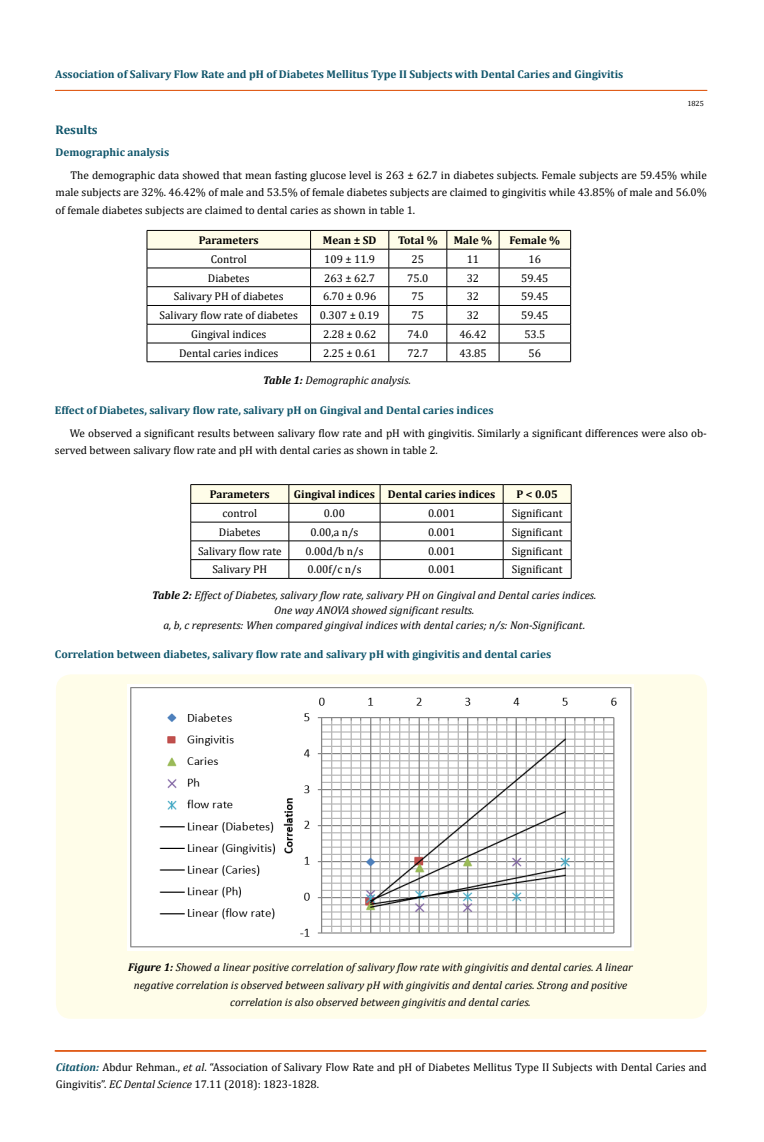
<style>
.page{position:relative;width:764px;height:1142px;background:#fff}
.page>*{position:absolute;margin:0;border:0;box-sizing:border-box;transform-origin:0 0}
.t1{font:700 12.5px "Cambria";color:#0e546a}
.t2{font:11.25px/17.5px "Cambria";color:#000}
.t3{font:italic 11.25px/15px "Cambria";color:#000;text-align:center}
.t4{font:700 11.25px "Cambria";color:#0e546a}
.t5{font:700 11.25px "Cambria";color:#000}
.t6{font:7.5px "Cambria";color:#000}
.s1{font-weight:700}
.s2{font-weight:700;font-style:italic;color:#0e546a}
.s3{font-style:italic}
</style>
<div class="page">
<hr style="left:56px;top:90px;width:651px;height:1px;background:#e05d1a">
<div style="left:55px;top:1050px;width:651px;height:1px;border:1px solid #e05d1a"></div>
<svg style="left:147px;top:230px;width:424px;height:131px"></svg>
<hr style="left:147px;top:361px;width:163px;height:1px;background:#000">
<hr style="left:310px;top:361px;width:79px;height:1px;background:#000">
<hr style="left:389px;top:361px;width:58px;height:1px;background:#000">
<hr style="left:447px;top:361px;width:52px;height:1px;background:#000">
<hr style="left:499px;top:361px;width:72px;height:1px;background:#000">
<svg style="left:190px;top:484px;width:382px;height:94px"></svg>
<hr style="left:191px;top:578px;width:98px;height:1px;background:#000">
<hr style="left:289px;top:578px;width:91px;height:1px;background:#000">
<hr style="left:380px;top:578px;width:123px;height:1px;background:#000">
<hr style="left:503px;top:578px;width:68px;height:1px;background:#000">
<div style="left:56px;top:674px;width:651px;height:344px;background:#fffde9;border-radius:15px"></div>
<img style="left:128px;top:684px;width:505px;height:266px">
<p class="t4" style="left:55px;top:66px;width:570px">Association of Salivary Flow Rate and pH of Diabetes Mellitus Type II Subjects with Dental Caries and Gingivitis</p>
<p class="t6" style="left:687px;top:99px;width:18px">1825</p>
<p class="t1" style="left:56px;top:121px;width:44px">Results</p>
<p class="t4" style="left:56px;top:145px;width:115px">Demographic analysis</p>
<p class="t2" style="left:56px;top:166px;width:653px;text-align:justify;text-indent:15px">The demographic data showed that mean fasting glucose level is 263 ± 62.7 in diabetes subjects. Female subjects are 59.45% while male subjects are 32%. 46.42% of male and 53.5% of female diabetes subjects are claimed to gingivitis while 43.85% of male and 56.0% of female diabetes subjects are claimed to dental caries as shown in table 1.</p>
<p class="t5" style="left:199px;top:232px;width:61px">Parameters</p>
<p class="t5" style="left:323px;top:232px;width:55px">Mean ± SD</p>
<p class="t5" style="left:398px;top:232px;width:41px">Total %</p>
<p class="t5" style="left:454px;top:232px;width:40px">Male %</p>
<p class="t5" style="left:509px;top:232px;width:52px">Female %</p>
<p class="t2" style="left:211px;top:250px;width:37px">Control</p>
<p class="t2" style="left:324px;top:250px;width:52px">109 ± 11.9</p>
<p class="t2" style="left:411px;top:250px;width:14px">25</p>
<p class="t2" style="left:467px;top:250px;width:14px">11</p>
<p class="t2" style="left:528px;top:250px;width:14px">16</p>
<p class="t2" style="left:208px;top:269px;width:43px">Diabetes</p>
<p class="t2" style="left:324px;top:269px;width:52px">263 ± 62.7</p>
<p class="t2" style="left:407px;top:269px;width:23px">75.0</p>
<p class="t2" style="left:467px;top:269px;width:14px">32</p>
<p class="t2" style="left:521px;top:269px;width:29px">59.45</p>
<p class="t2" style="left:174px;top:288px;width:111px">Salivary PH of diabetes</p>
<p class="t2" style="left:323px;top:288px;width:55px">6.70 ± 0.96</p>
<p class="t2" style="left:411px;top:288px;width:14px">75</p>
<p class="t2" style="left:467px;top:288px;width:14px">32</p>
<p class="t2" style="left:521px;top:288px;width:29px">59.45</p>
<p class="t2" style="left:160px;top:306px;width:140px">Salivary flow rate of diabetes</p>
<p class="t2" style="left:320px;top:306px;width:61px">0.307 ± 0.19</p>
<p class="t2" style="left:411px;top:306px;width:14px">75</p>
<p class="t2" style="left:467px;top:306px;width:14px">32</p>
<p class="t2" style="left:521px;top:306px;width:29px">59.45</p>
<p class="t2" style="left:191px;top:325px;width:77px">Gingival indices</p>
<p class="t2" style="left:323px;top:325px;width:55px">2.28 ± 0.62</p>
<p class="t2" style="left:407px;top:325px;width:23px">74.0</p>
<p class="t2" style="left:459px;top:325px;width:29px">46.42</p>
<p class="t2" style="left:524px;top:325px;width:23px">53.5</p>
<p class="t2" style="left:179px;top:344px;width:101px">Dental caries indices</p>
<p class="t2" style="left:323px;top:344px;width:55px">2.25 ± 0.61</p>
<p class="t2" style="left:407px;top:344px;width:23px">72.7</p>
<p class="t2" style="left:459px;top:344px;width:29px">43.85</p>
<p class="t2" style="left:528px;top:344px;width:14px">56</p>
<p class="t3" style="left:263px;top:372px;width:149px"><span class="s1">Table 1:</span> Demographic analysis.</p>
<p class="t4" style="left:55px;top:402px;width:440px">Effect of Diabetes, salivary flow rate, salivary pH on Gingival and Dental caries indices</p>
<p class="t2" style="left:55px;top:424px;width:653px;text-indent:15px">We observed a significant results between salivary flow rate and pH with gingivitis. Similarly a significant differences were also ob&shy;served between salivary flow rate and pH with dental caries as shown in table 2.</p>
<p class="t5" style="left:210px;top:486px;width:61px">Parameters</p>
<p class="t5" style="left:294px;top:486px;width:203px">Gingival indices Dental caries indices</p>
<p class="t5" style="left:516px;top:486px;width:43px">P &lt; 0.05</p>
<p class="t2" style="left:222px;top:504px;width:36px">control</p>
<p class="t2" style="left:324px;top:504px;width:23px">0.00</p>
<p class="t2" style="left:428px;top:504px;width:29px">0.001</p>
<p class="t2" style="left:512px;top:504px;width:52px">Significant</p>
<p class="t2" style="left:219px;top:523px;width:43px">Diabetes</p>
<p class="t2" style="left:310px;top:523px;width:49px">0.00,a n/s</p>
<p class="t2" style="left:428px;top:523px;width:29px">0.001</p>
<p class="t2" style="left:512px;top:523px;width:52px">Significant</p>
<p class="t2" style="left:198px;top:542px;width:85px">Salivary flow rate</p>
<p class="t2" style="left:305px;top:542px;width:60px">0.00d/b n/s</p>
<p class="t2" style="left:428px;top:542px;width:29px">0.001</p>
<p class="t2" style="left:512px;top:542px;width:52px">Significant</p>
<p class="t2" style="left:212px;top:560px;width:56px">Salivary PH</p>
<p class="t2" style="left:307px;top:560px;width:55px">0.00f/c n/s</p>
<p class="t2" style="left:428px;top:560px;width:29px">0.001</p>
<p class="t2" style="left:512px;top:560px;width:52px">Significant</p>
<p class="t3" style="left:152px;top:587px;width:446px"><span class="s1">Table 2:</span> Effect of Diabetes, salivary flow rate, salivary PH on Gingival and Dental caries indices.<br>One way ANOVA showed significant results.<br>a, b, c represents: When compared gingival indices with dental caries; n/s: Non-Significant.</p>
<p class="t4" style="left:55px;top:645px;width:498px">Correlation between diabetes, salivary flow rate and salivary pH with gingivitis and dental caries</p>
<p class="t3" style="left:128px;top:957px;width:506px;line-height:17.5px"><span class="s1">Figure 1:</span> Showed a linear positive correlation of salivary flow rate with gingivitis and dental caries. A linear negative correlation is observed between salivary pH with gingivitis and dental caries. Strong and positive correlation is also observed between gingivitis and dental caries.</p>
<p class="t2" style="left:56px;top:1058px;width:652px"><span class="s2">Citation:</span> Abdur Rehman., <span class="s3">et al</span>. “Association of Salivary Flow Rate and pH of Diabetes Mellitus Type II Subjects with Dental Caries and<br>Gingivitis”. <span class="s3">EC Dental Science</span> 17.11 (2018): 1823-1828.</p>
</div>
